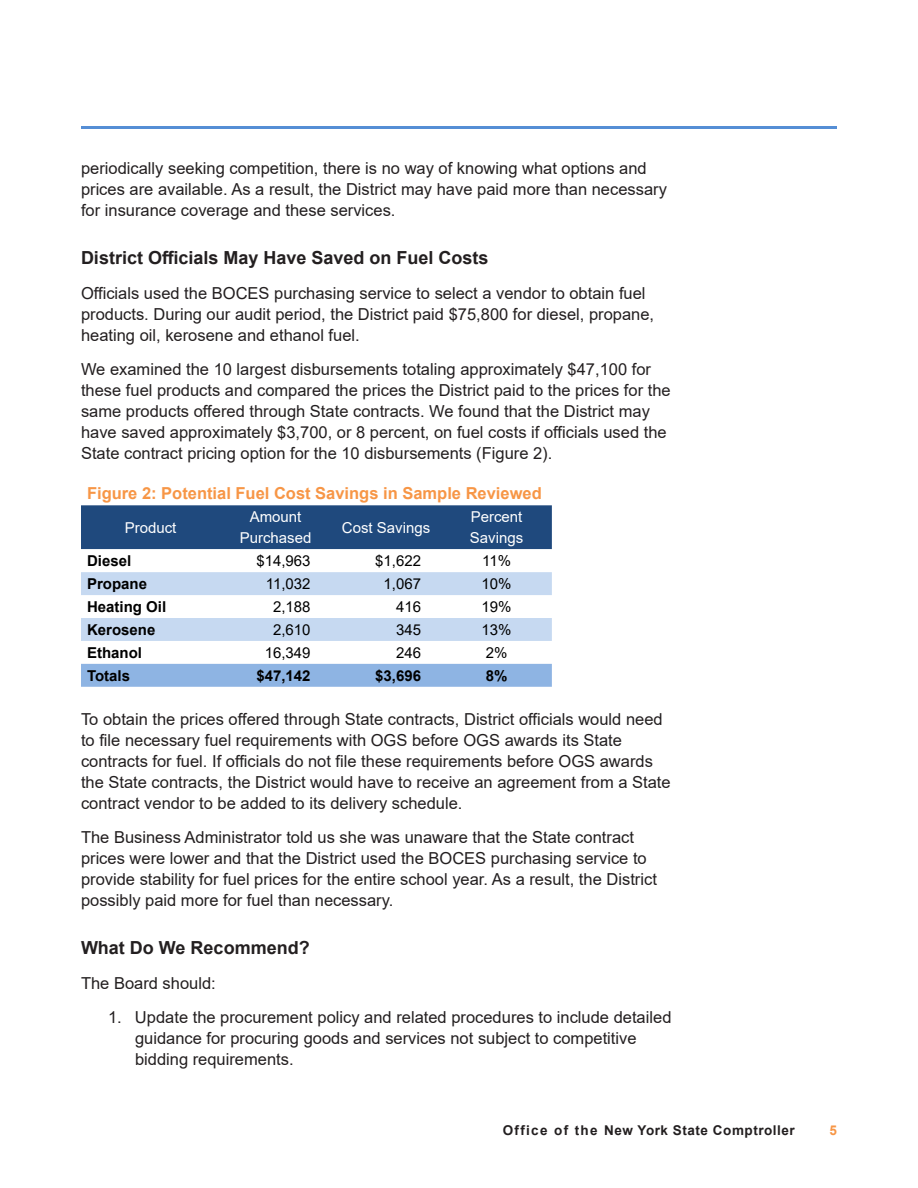
<style>
.page{position:relative;width:918px;height:1188px;background:#fff}
.page>*{position:absolute;margin:0;border:0;box-sizing:border-box;transform-origin:0 0}
.Small_Subhead{font:700 18px "Arial";color:#231f20}
.Body_Text{font:16.5px/21px "Arial";color:#231f20}
.Recommendation_Numbe{font:16.5px/21px "Arial";color:#231f20}
._7_Figures{font:700 16.5px "Arial";color:#f79646}
._7_Figures-2{font:15px "Arial";color:#000}
._7_Figures-3{font:700 15px "Arial";color:#000}
._7_Figures-4{font:15px/21px "Arial";color:#fff;text-align:center}
.t1{font:700 13.5px "Arial";letter-spacing:.04em;color:#231f20}
.t2{font:700 13.5px "Arial";color:#f79646}
</style>
<div class="page">
<hr style="left:81px;top:126px;width:756px;height:3px;background:#558ed5">
<div style="left:81px;top:505px;width:471px;height:44px;background:#1f497d"></div>
<svg style="left:81px;top:549px;width:471px;height:115px"></svg>
<svg style="left:81px;top:572px;width:471px;height:69px"></svg>
<div style="left:81px;top:664px;width:471px;height:23px;background:#8eb4e3"></div>
<p class="Body_Text" style="left:81px;top:158px;width:588px">periodically seeking competition, there is no way of knowing what options and prices are available. As a result, the District may have paid more than necessary for insurance coverage and these services.</p>
<p class="Small_Subhead" style="left:81px;top:245px;width:409px">District Officials May Have Saved on Fuel Costs</p>
<p class="Body_Text" style="left:81px;top:282px;width:575px">Officials used the BOCES purchasing service to select a vendor to obtain fuel products. During our audit period, the District paid $75,800 for diesel, propane, heating oil, kerosene and ethanol fuel.</p>
<p class="Body_Text" style="left:81px;top:359px;width:591px">We examined the 10 largest disbursements totaling approximately $47,100 for these fuel products and compared the prices the District paid to the prices for the same products offered through State contracts. We found that the District may have saved approximately $3,700, or 8 percent, on fuel costs if officials used the State contract pricing option for the 10 disbursements (Figure 2).</p>
<p class="_7_Figures" style="left:87px;top:482px;width:456px">Figure 2: Potential Fuel Cost Savings in Sample Reviewed</p>
<p class="_7_Figures-4" style="left:125px;top:517px;width:53px">Product</p>
<p class="_7_Figures-4" style="left:240px;top:506px;width:73px">Amount<br>Purchased</p>
<p class="_7_Figures-4" style="left:342px;top:517px;width:90px">Cost Savings</p>
<p class="_7_Figures-4" style="left:470px;top:506px;width:55px;text-align:left">Percent<br>Savings</p>
<p class="_7_Figures-3" style="left:87px;top:550px;width:46px">Diesel</p>
<p class="_7_Figures-2" style="left:256px;top:551px;width:56px">$14,963</p>
<p class="_7_Figures-2" style="left:375px;top:551px;width:47px">$1,622</p>
<p class="_7_Figures-2" style="left:482px;top:551px;width:30px">11%</p>
<p class="_7_Figures-3" style="left:87px;top:573px;width:62px">Propane</p>
<p class="_7_Figures-2" style="left:266px;top:573px;width:46px">11,032</p>
<p class="_7_Figures-2" style="left:384px;top:573px;width:39px">1,067</p>
<p class="_7_Figures-2" style="left:482px;top:573px;width:32px">10%</p>
<p class="_7_Figures-3" style="left:87px;top:596px;width:81px">Heating Oil</p>
<p class="_7_Figures-2" style="left:273px;top:596px;width:39px">2,188</p>
<p class="_7_Figures-2" style="left:396px;top:596px;width:27px">416</p>
<p class="_7_Figures-2" style="left:482px;top:596px;width:32px">19%</p>
<p class="_7_Figures-3" style="left:87px;top:619px;width:70px">Kerosene</p>
<p class="_7_Figures-2" style="left:273px;top:619px;width:39px">2,610</p>
<p class="_7_Figures-2" style="left:396px;top:619px;width:27px">345</p>
<p class="_7_Figures-2" style="left:482px;top:619px;width:32px">13%</p>
<p class="_7_Figures-3" style="left:87px;top:642px;width:57px">Ethanol</p>
<p class="_7_Figures-2" style="left:265px;top:642px;width:47px">16,349</p>
<p class="_7_Figures-2" style="left:396px;top:642px;width:27px">246</p>
<p class="_7_Figures-2" style="left:486px;top:642px;width:23px">2%</p>
<p class="_7_Figures-3" style="left:87px;top:665px;width:45px">Totals</p>
<p class="_7_Figures-3" style="left:256px;top:665px;width:56px">$47,142</p>
<p class="_7_Figures-3" style="left:375px;top:665px;width:47px">$3,696</p>
<p class="_7_Figures-3" style="left:486px;top:665px;width:23px">8%</p>
<p class="Body_Text" style="left:81px;top:708px;width:591px">To obtain the prices offered through State contracts, District officials would need to file necessary fuel requirements with OGS before OGS awards its State contracts for fuel. If officials do not file these requirements before OGS awards the State contracts, the District would have to receive an agreement from a State contract vendor to be added to its delivery schedule.</p>
<p class="Body_Text" style="left:81px;top:827px;width:577px">The Business Administrator told us she was unaware that the State contract prices were lower and that the District used the BOCES purchasing service to provide stability for fuel prices for the entire school year. As a result, the District possibly paid more for fuel than necessary.</p>
<p class="Small_Subhead" style="left:81px;top:935px;width:230px">What Do We Recommend?</p>
<p class="Body_Text" style="left:81px;top:972px;width:136px">The Board should:</p>
<p class="Recommendation_Numbe" style="left:135px;top:1007px;width:538px;text-indent:-27px">1. Update the procurement policy and related procedures to include detailed guidance for procuring goods and services not subject to competitive bidding requirements.</p>
<p class="t1" style="left:503px;top:1121px;width:294px">Office of the New York State Comptroller</p>
<p class="t2" style="left:829px;top:1121px;width:9px">5</p>
</div>
